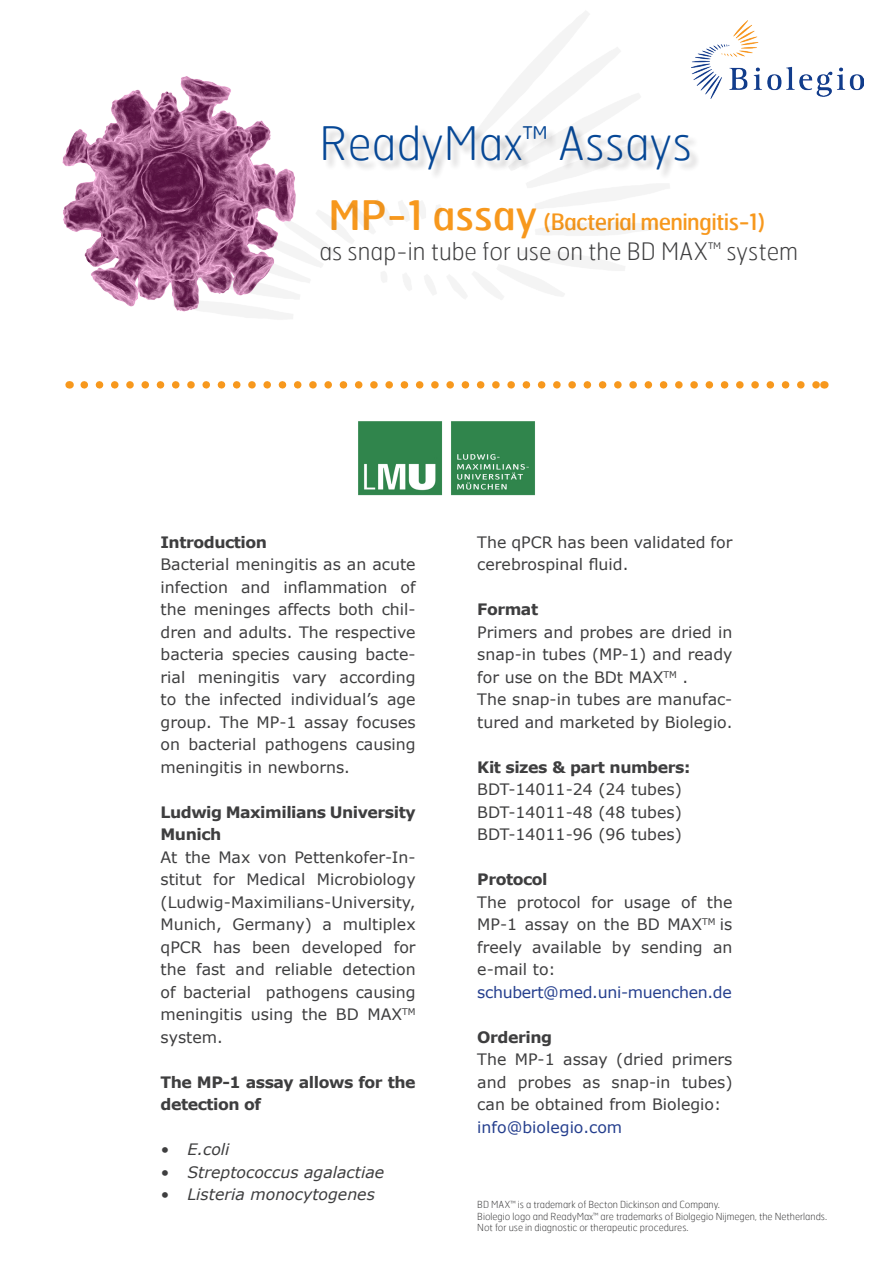
<style>
.page{position:relative;width:893px;height:1263px;background:#fff}
.page>*{position:absolute;margin:0;border:0;box-sizing:border-box;transform-origin:0 0}
.t1{font:100 46.05px "Hermes";letter-spacing:.005em;color:#074896}
.t2{font:100 24px "Hermes";color:#3e3e3f}
.t3{font:22.5px "Hermes";letter-spacing:-.03em;color:#f7981d}
.t4{font:15.75px/22.5px "Verdana";color:#3e3e3f;text-align:justify}
.t5{font:700 15.75px/22.5px "Verdana";letter-spacing:-.03em;color:#3e3e3f}
.t6{font:italic 15.75px "Verdana";color:#3e3e3f}
.t7{font:15.75px "Verdana";letter-spacing:-.02em;color:#253f8e}
.t8{font:15.75px "Verdana";color:#253f8e}
.t9{font:100 9.75px "Hermes";color:#3e3e3f}
.s1{font-size:40.5px}
</style>
<div class="page">
<div style="left:324px;top:127px;width:377px;height:54px;background:#231f20;opacity:.25"></div>
<img style="left:62px;top:11px;width:612px;height:308px">
<svg style="left:84px;top:381px;width:732px;height:8px"></svg>
<img style="left:692px;top:20px;width:171px;height:79px">
<img style="left:358px;top:421px;width:177px;height:75px">
<p class="t1" style="left:319px;top:114px;width:374px">ReadyMax™ Assays</p>
<p class="t3" style="left:329px;top:208px;width:439px"><span class="s1">MP-1 assay</span> (Bacterial meningitis-1)</p>
<p class="t2" style="left:319px;top:237px;width:480px">as snap-in tube for use on the BD MAX™ system</p>
<p class="t5" style="left:161px;top:530px;width:108px">Introduction</p>
<p class="t4" style="left:161px;top:553px;width:257px">Bacterial meningitis as an acute infection and inflammation of the meninges affects both chil&shy;dren and adults. The respective bacteria species causing bacte&shy;rial meningitis vary according to the infected individual’s age group. The MP-1 assay focuses on bacterial pathogens causing meningitis in newborns.</p>
<p class="t5" style="left:161px;top:800px;width:257px">Ludwig Maximilians University<br>Munich</p>
<p class="t4" style="left:161px;top:846px;width:257px">At the Max von Pettenkofer-In&shy;stitut for Medical Microbiology (Ludwig-Maximilians-University, Munich, Germany) a multiplex qPCR has been developed for the fast and reliable detection of bacterial pathogens causing meningitis using the BD MAX<sup>TM </sup>system.</p>
<p class="t5" style="left:161px;top:1070px;width:257px">The MP-1 assay allows for the detection of</p>
<p class="t6" style="left:161px;top:1139px;width:71px">• E.coli</p>
<p class="t6" style="left:161px;top:1161px;width:225px">• Streptococcus agalactiae</p>
<p class="t6" style="left:161px;top:1184px;width:216px">• Listeria monocytogenes</p>
<p class="t4" style="left:477px;top:531px;width:257px">The qPCR has been validated for cerebrospinal fluid.</p>
<p class="t5" style="left:477px;top:598px;width:62px">Format</p>
<p class="t4" style="left:477px;top:621px;width:257px">Primers and probes are dried in snap-in tubes (MP-1) and ready for use on the BDt MAX<sup>TM</sup> .</p>
<p class="t4" style="left:477px;top:688px;width:257px">The snap-in tubes are manufac&shy;tured and marketed by Biolegio.</p>
<p class="t5" style="left:477px;top:755px;width:215px">Kit sizes &amp; part numbers:</p>
<p class="t4" style="left:477px;top:778px;width:206px">BDT-14011-24 (24 tubes)</p>
<p class="t4" style="left:477px;top:801px;width:206px">BDT-14011-48 (48 tubes)</p>
<p class="t4" style="left:477px;top:823px;width:206px">BDT-14011-96 (96 tubes)</p>
<p class="t5" style="left:477px;top:868px;width:72px">Protocol</p>
<p class="t4" style="left:477px;top:891px;width:257px">The protocol for usage of the MP-1 assay on the BD MAX<sup>TM</sup> is freely available by sending an e-mail to:</p>
<p class="t7" style="left:477px;top:981px;width:256px">schubert@med.uni-muenchen.de</p>
<p class="t5" style="left:477px;top:1025px;width:76px">Ordering</p>
<p class="t4" style="left:477px;top:1048px;width:257px">The MP-1 assay (dried primers and probes as snap-in tubes) can be obtained from Biolegio:</p>
<p class="t8" style="left:477px;top:1116px;width:146px">info@biolegio.com</p>
<p class="t9" style="left:477px;top:1198px;width:244px">BD MAX™ is a trademark of Becton Dickinson and Company.</p>
<p class="t9" style="left:477px;top:1210px;width:351px">Biolegio logo and ReadyMax™ are trademarks of Biolgegio Nijmegen, the Netherlands.</p>
<p class="t9" style="left:477px;top:1222px;width:213px">Not for use in diagnostic or therapeutic procedures.</p>
</div>
